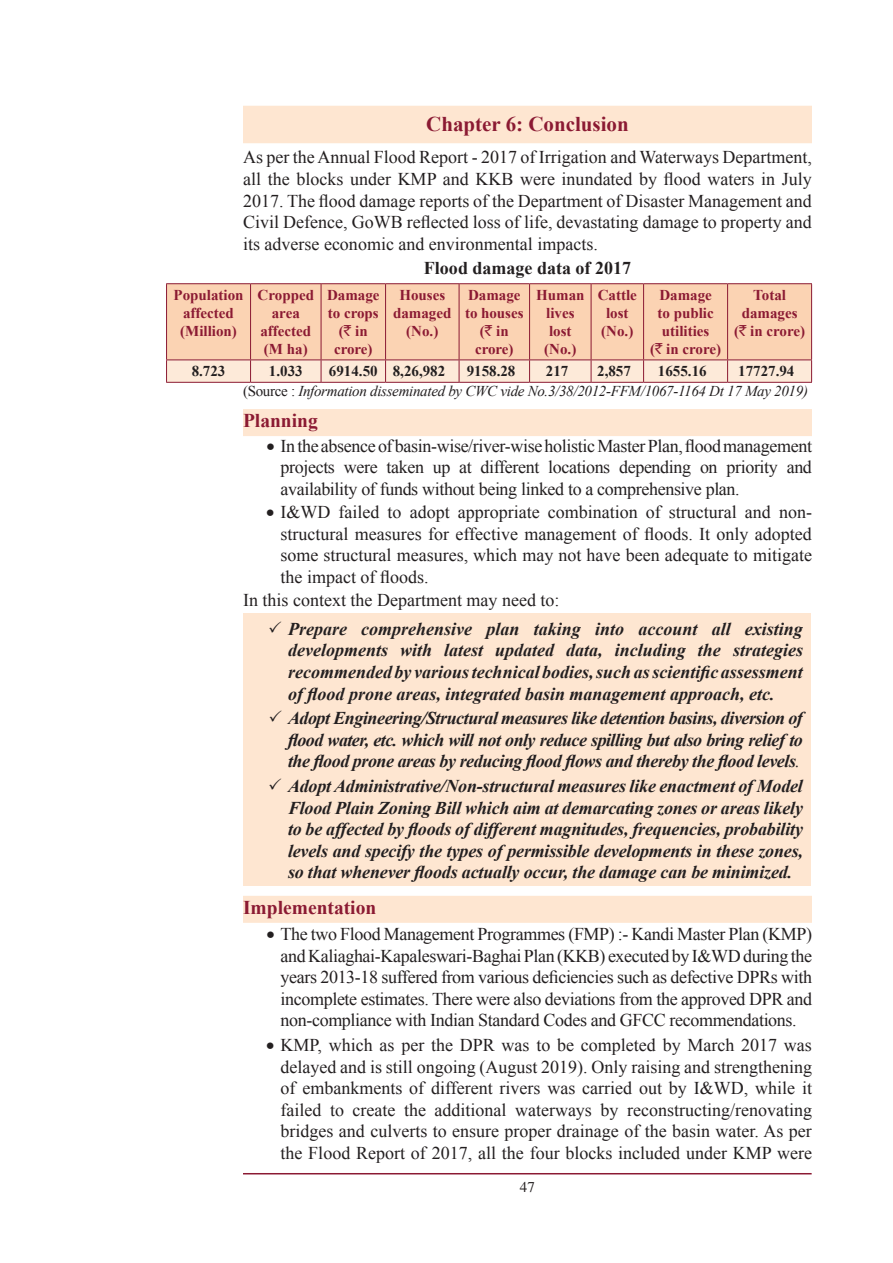
<style>
.page{position:relative;width:893px;height:1263px;background:#fff}
.page>*{position:absolute;margin:0;border:0;box-sizing:border-box;transform-origin:0 0}
.t1{font:700 21px "Times New Roman";color:#8b1a33}
.t2{font:700 19.5px "Times New Roman";color:#8b1a33}
.t3{font:18px/21.6px "Times New Roman";color:#231f20;text-align:justify}
.t4{font:italic 700 18px/21.6px "Times New Roman";letter-spacing:-.01em;color:#231f20;text-align:justify}
.t5{font:700 18px "Times New Roman";color:#231f20}
.t6{font:700 15px/18px "Times New Roman";color:#8b1a33;text-align:center}
.t7{font:italic 15px/20px "Times New Roman";letter-spacing:-.02em;color:#231f20}
.t8{font:700 15px "Times New Roman";color:#231f20}
.t9{font:15px "Times";color:#231f20}
.s1{font-family:"Rupee Foradian";font-weight:400}
.s2{font-weight:700;font-style:normal}
.s3{font-style:normal}
.s4{font-weight:400}
</style>
<div class="page">
<hr style="left:243px;top:1173px;width:569px;height:1px;background:#8b1a33">
<div style="left:243px;top:106px;width:569px;height:37px;background:#fee6d1"></div>
<div style="left:243px;top:409px;width:569px;height:27px;background:#fee6d1"></div>
<div style="left:243px;top:896px;width:569px;height:27px;background:#fee6d1"></div>
<div style="left:167px;top:284px;width:644px;height:75px;background:#fbd3b3"></div>
<hr style="left:166px;top:283px;width:85px;height:1px;background:#8b1a33">
<hr style="left:166px;top:284px;width:1px;height:75px;background:#8b1a33">
<hr style="left:251px;top:283px;width:70px;height:1px;background:#8b1a33">
<hr style="left:250px;top:284px;width:1px;height:75px;background:#8b1a33">
<hr style="left:321px;top:283px;width:65px;height:1px;background:#8b1a33">
<hr style="left:321px;top:284px;width:1px;height:75px;background:#8b1a33">
<hr style="left:386px;top:283px;width:73px;height:1px;background:#8b1a33">
<hr style="left:385px;top:284px;width:1px;height:75px;background:#8b1a33">
<hr style="left:459px;top:283px;width:71px;height:1px;background:#8b1a33">
<hr style="left:459px;top:284px;width:1px;height:75px;background:#8b1a33">
<hr style="left:530px;top:283px;width:61px;height:1px;background:#8b1a33">
<hr style="left:529px;top:284px;width:1px;height:75px;background:#8b1a33">
<hr style="left:591px;top:283px;width:53px;height:1px;background:#8b1a33">
<hr style="left:591px;top:284px;width:1px;height:75px;background:#8b1a33">
<hr style="left:644px;top:283px;width:84px;height:1px;background:#8b1a33">
<hr style="left:643px;top:284px;width:1px;height:75px;background:#8b1a33">
<hr style="left:728px;top:283px;width:84px;height:1px;background:#8b1a33">
<hr style="left:727px;top:284px;width:1px;height:75px;background:#8b1a33">
<hr style="left:811px;top:284px;width:1px;height:75px;background:#8b1a33">
<hr style="left:166px;top:359px;width:85px;height:1px;background:#8b1a33">
<hr style="left:251px;top:359px;width:70px;height:1px;background:#8b1a33">
<hr style="left:321px;top:359px;width:65px;height:1px;background:#8b1a33">
<hr style="left:386px;top:359px;width:73px;height:1px;background:#8b1a33">
<hr style="left:459px;top:359px;width:71px;height:1px;background:#8b1a33">
<hr style="left:530px;top:359px;width:61px;height:1px;background:#8b1a33">
<hr style="left:591px;top:359px;width:53px;height:1px;background:#8b1a33">
<hr style="left:644px;top:359px;width:84px;height:1px;background:#8b1a33">
<hr style="left:728px;top:359px;width:84px;height:1px;background:#8b1a33">
<svg style="left:166px;top:360px;width:646px;height:22px;background:#f8e1d1"></svg>
<hr style="left:166px;top:382px;width:85px;height:1px;background:#8b1a33">
<hr style="left:251px;top:382px;width:70px;height:1px;background:#8b1a33">
<hr style="left:321px;top:382px;width:65px;height:1px;background:#8b1a33">
<hr style="left:386px;top:382px;width:73px;height:1px;background:#8b1a33">
<hr style="left:459px;top:382px;width:71px;height:1px;background:#8b1a33">
<hr style="left:530px;top:382px;width:61px;height:1px;background:#8b1a33">
<hr style="left:591px;top:382px;width:53px;height:1px;background:#8b1a33">
<hr style="left:644px;top:382px;width:84px;height:1px;background:#8b1a33">
<hr style="left:728px;top:382px;width:84px;height:1px;background:#8b1a33">
<div style="left:243px;top:613px;width:567px;height:273px;background:#fee6d1"></div>
<p class="t1" style="left:426px;top:110px;width:204px">Chapter 6: Conclusion</p>
<p class="t3" style="left:243px;top:146px;width:570px">As per the Annual Flood Report - 2017 of Irrigation and Waterways Department, all the blocks under KMP and KKB were inundated by flood waters in July 2017. The flood damage reports of the Department of Disaster Management and Civil Defence, GoWB reflected loss of life, devastating damage to property and its adverse economic and environmental impacts.</p>
<p class="t5" style="left:424px;top:256px;width:208px">Flood damage data of 2017</p>
<p class="t6" style="left:174px;top:285px;width:72px">Population affected (Million)</p>
<p class="t6" style="left:258px;top:285px;width:58px">Cropped area affected (M ha)</p>
<p class="t6" style="left:327px;top:285px;width:54px">Damage to crops (<span class="s1">`</span> in crore)</p>
<p class="t6" style="left:393px;top:285px;width:60px">Houses damaged (No.)</p>
<p class="t6" style="left:465px;top:285px;width:60px">Damage to houses (<span class="s1">`</span> in crore)</p>
<p class="t6" style="left:536px;top:285px;width:50px">Human lives lost (No.)</p>
<p class="t6" style="left:598px;top:285px;width:41px">Cattle lost (No.)</p>
<p class="t6" style="left:650px;top:285px;width:73px">Damage<br>to public utilities<br>(<span class="s1">`</span> in crore)</p>
<p class="t6" style="left:734px;top:285px;width:73px">Total damages (<span class="s1">`</span> in crore)</p>
<p class="t8" style="left:192px;top:361px;width:35px">8.723</p>
<p class="t8" style="left:269px;top:361px;width:35px">1.033</p>
<p class="t8" style="left:329px;top:361px;width:118px">6914.50 8,26,982</p>
<p class="t8" style="left:467px;top:361px;width:50px">9158.28</p>
<p class="t8" style="left:546px;top:361px;width:24px">217</p>
<p class="t8" style="left:597px;top:361px;width:35px">2,857</p>
<p class="t8" style="left:658px;top:361px;width:50px">1655.16</p>
<p class="t7" style="left:243px;top:361px;width:566px;text-indent:495px"><span class="s2">17727.94 </span><span class="s3">(Source :</span> Information disseminated by CWC vide No.3/38/2012-FFM/1067-1164 Dt 17 May 2019)</p>
<p class="t2" style="left:243px;top:407px;width:76px">Planning</p>
<p class="t3" style="left:280px;top:435px;width:533px;text-indent:-14px">• In the absence of basin-wise/river-wise holistic Master Plan, flood management projects were taken up at different locations depending on priority and availability of funds without being linked to a comprehensive plan.</p>
<p class="t3" style="left:266px;top:501px;width:547px">• I&amp;WD failed to adopt appropriate combination of structural and non-</p>
<p class="t3" style="left:280px;top:522px;width:533px">structural measures for effective management of floods. It only adopted</p>
<p class="t3" style="left:280px;top:544px;width:533px">some structural measures, which may not have been adequate to mitigate</p>
<p class="t3" style="left:280px;top:566px;width:149px">the impact of floods.</p>
<p class="t3" style="left:243px;top:589px;width:318px">In this context the Department may need to:</p>
<p class="t4" style="left:288px;top:617px;width:516px">Prepare comprehensive plan taking into account all existing developments with latest updated data, including the strategies recommended by various technical bodies, such as scientific assessment of flood prone areas, integrated basin management approach, etc.</p>
<p class="t4" style="left:288px;top:707px;width:516px">Adopt Engineering/Structural measures like detention basins, diversion of flood water, etc. which will not only reduce spilling but also bring relief to the flood prone areas by reducing flood flows and thereby the flood levels<span class="s4">.</span></p>
<p class="t4" style="left:288px;top:775px;width:516px">Adopt Administrative/Non-structural measures like enactment of Model Flood Plain Zoning Bill which aim at demarcating zones or areas likely to be affected by floods of different magnitudes, frequencies, probability levels and specify the types of permissible developments in these zones, so that whenever floods actually occur, the damage can be minimized.</p>
<p class="t2" style="left:243px;top:894px;width:135px">Implementation</p>
<p class="t3" style="left:280px;top:923px;width:533px;text-indent:-14px">• The two Flood Management Programmes (FMP) :- Kandi Master Plan (KMP) and Kaliaghai-Kapaleswari-Baghai Plan (KKB) executed by I&amp;WD during the years 2013-18 suffered from various deficiencies such as defective DPRs with incomplete estimates. There were also deviations from the approved DPR and non-compliance with Indian Standard Codes and GFCC recommendations.</p>
<p class="t3" style="left:280px;top:1034px;width:533px;text-indent:-14px">• KMP, which as per the DPR was to be completed by March 2017 was delayed and is still ongoing (August 2019). Only raising and strengthening of embankments of different rivers was carried out by I&amp;WD, while it failed to create the additional waterways by reconstructing/renovating bridges and culverts to ensure proper drainage of the basin water. As per the Flood Report of 2017, all the four blocks included under KMP were</p>
<p class="t9" style="left:520px;top:1178px;width:16px">47</p>
</div>
